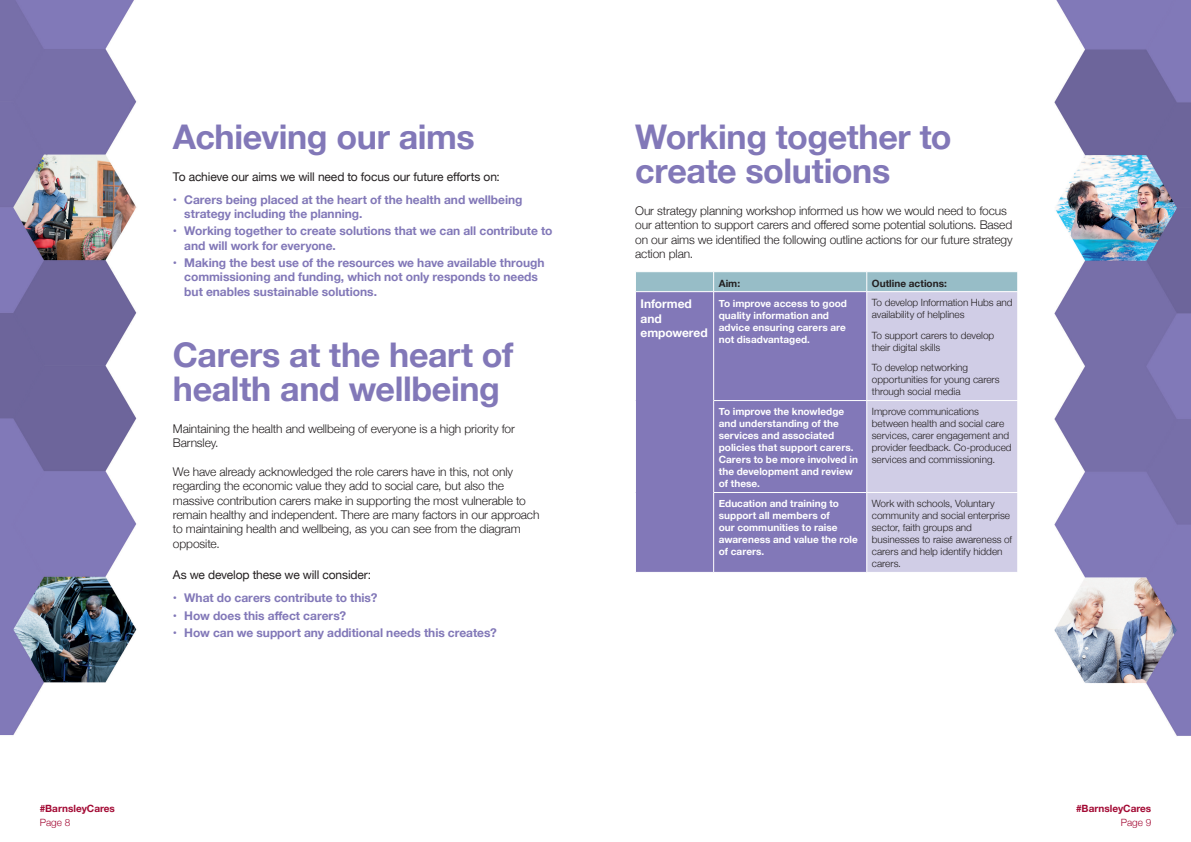
<style>
.page{position:relative;width:1191px;height:842px;background:#fff}
.page>*{position:absolute;margin:0;border:0;box-sizing:border-box;transform-origin:0 0}
.t1{font:700 34px/34px "Helvetica Neue";letter-spacing:-.01em;color:#8278b8}
.t2{font:300 12px/14.4px "Helvetica Neue";letter-spacing:-.01em;color:#231f20}
.t3{font:700 12px/14.4px "Helvetica Neue";letter-spacing:-.005em;color:#8278b8}
.t4{font:12px "Helvetica Neue";letter-spacing:-.01em;color:#231f20}
.t5{font:700 12px/14.4px "Helvetica Neue";letter-spacing:-.005em;color:#fff}
.t6{font:300 10px/12px "Helvetica Neue";color:#231f20}
.t7{font:700 10px/12px "Helvetica Neue";letter-spacing:.005em;color:#fff}
.t8{font:700 10px "Helvetica Neue";color:#a30a34}
.t9{font:700 10px "Helvetica Neue";letter-spacing:.005em;color:#231f20}
.t10{font:300 10px "Helvetica Neue";color:#a30a34}
</style>
<div class="page">
<img style="left:0;top:0;width:137px;height:736px">
<img style="left:1054px;top:0;width:137px;height:736px">
<div style="left:636px;top:292px;width:230px;height:280px;background:#8278b8"></div>
<div style="left:867px;top:292px;width:150px;height:280px;background:#d0cde6"></div>
<div style="left:636px;top:272px;width:382px;height:19px;background:#97bdc7"></div>
<hr style="left:713px;top:292px;width:1px;height:108px;background:#fff">
<hr style="left:713px;top:400px;width:153px;height:1px;background:#fff">
<hr style="left:713px;top:401px;width:1px;height:91px;background:#fff">
<hr style="left:866px;top:400px;width:152px;height:1px;background:#fff">
<hr style="left:713px;top:492px;width:153px;height:1px;background:#fff">
<hr style="left:713px;top:493px;width:1px;height:79px;background:#fff">
<hr style="left:866px;top:492px;width:152px;height:1px;background:#fff">
<h1 class="t1" style="left:173px;top:121px;width:303px">Achieving our aims</h1>
<p class="t4" style="left:173px;top:168px;width:328px">To achieve our aims we will need to focus our future efforts on:</p>
<p class="t3" style="left:184px;top:193px;width:340px;text-indent:-11px">• Carers being placed at the heart of the health and wellbeing strategy including the planning.</p>
<p class="t3" style="left:184px;top:224px;width:370px;text-indent:-11px">• Working together to create solutions that we can all contribute to and will work for everyone.</p>
<p class="t3" style="left:184px;top:256px;width:362px;text-indent:-11px">• Making the best use of the resources we have available through commissioning and funding, which not only responds to needs but enables sustainable solutions.</p>
<h1 class="t1" style="left:173px;top:339px;width:342px">Carers at the heart of health and wellbeing</h1>
<p class="t2" style="left:173px;top:420px;width:343px">Maintaining the health and wellbeing of everyone is a high priority for<br>Barnsley.</p>
<p class="t2" style="left:173px;top:463px;width:368px">We have already acknowledged the role carers have in this, not only regarding the economic value they add to social care, but also the massive contribution carers make in supporting the most vulnerable to remain healthy and independent. There are many factors in our approach to maintaining health and wellbeing, as you can see from the diagram opposite.</p>
<p class="t4" style="left:173px;top:566px;width:200px">As we develop these we will consider:</p>
<p class="t3" style="left:173px;top:591px;width:206px">• What do carers contribute to this?</p>
<p class="t3" style="left:173px;top:608px;width:175px">• How does this affect carers?</p>
<p class="t3" style="left:173px;top:626px;width:325px">• How can we support any additional needs this creates?</p>
<p class="t8" style="left:40px;top:801px;width:77px">#BarnsleyCares</p>
<p class="t10" style="left:40px;top:814px;width:32px">Page 8</p>
<h1 class="t1" style="left:635px;top:121px;width:318px">Working together to create solutions</h1>
<p class="t2" style="left:635px;top:202px;width:379px">Our strategy planning workshop informed us how we would need to focus our attention to support carers and offered some potential solutions. Based on our aims we identified the following outline actions for our future strategy action plan.</p>
<p class="t9" style="left:718px;top:275px;width:23px">Aim:</p>
<p class="t9" style="left:872px;top:275px;width:76px">Outline actions:</p>
<p class="t5" style="left:640px;top:297px;width:69px">Informed and empowered</p>
<p class="t7" style="left:718px;top:297px;width:130px">To improve access to good quality information and advice ensuring carers are not disadvantaged.</p>
<p class="t6" style="left:872px;top:296px;width:142px">To develop Information Hubs and availability of helplines</p>
<p class="t6" style="left:872px;top:329px;width:124px">To support carers to develop their digital skills</p>
<p class="t6" style="left:872px;top:361px;width:129px">To develop networking opportunities for young carers through social media</p>
<p class="t7" style="left:718px;top:406px;width:141px">To improve the knowledge and understanding of the services and associated policies that support carers.<br>Carers to be more involved in the development and review of these.</p>
<p class="t6" style="left:872px;top:405px;width:141px">Improve communications between health and social care services, carer engagement and provider feedback. Co-produced services and commissioning.</p>
<p class="t7" style="left:718px;top:498px;width:141px">Education and training to support all members of<br>our communities to raise awareness and value the role of carers.</p>
<p class="t6" style="left:872px;top:497px;width:142px">Work with schools, Voluntary community and social enterprise sector, faith groups and businesses to raise awareness of carers and help identify hidden carers.</p>
<p class="t8" style="left:1076px;top:801px;width:77px">#BarnsleyCares</p>
<p class="t10" style="left:1120px;top:814px;width:32px">Page 9</p>
</div>
